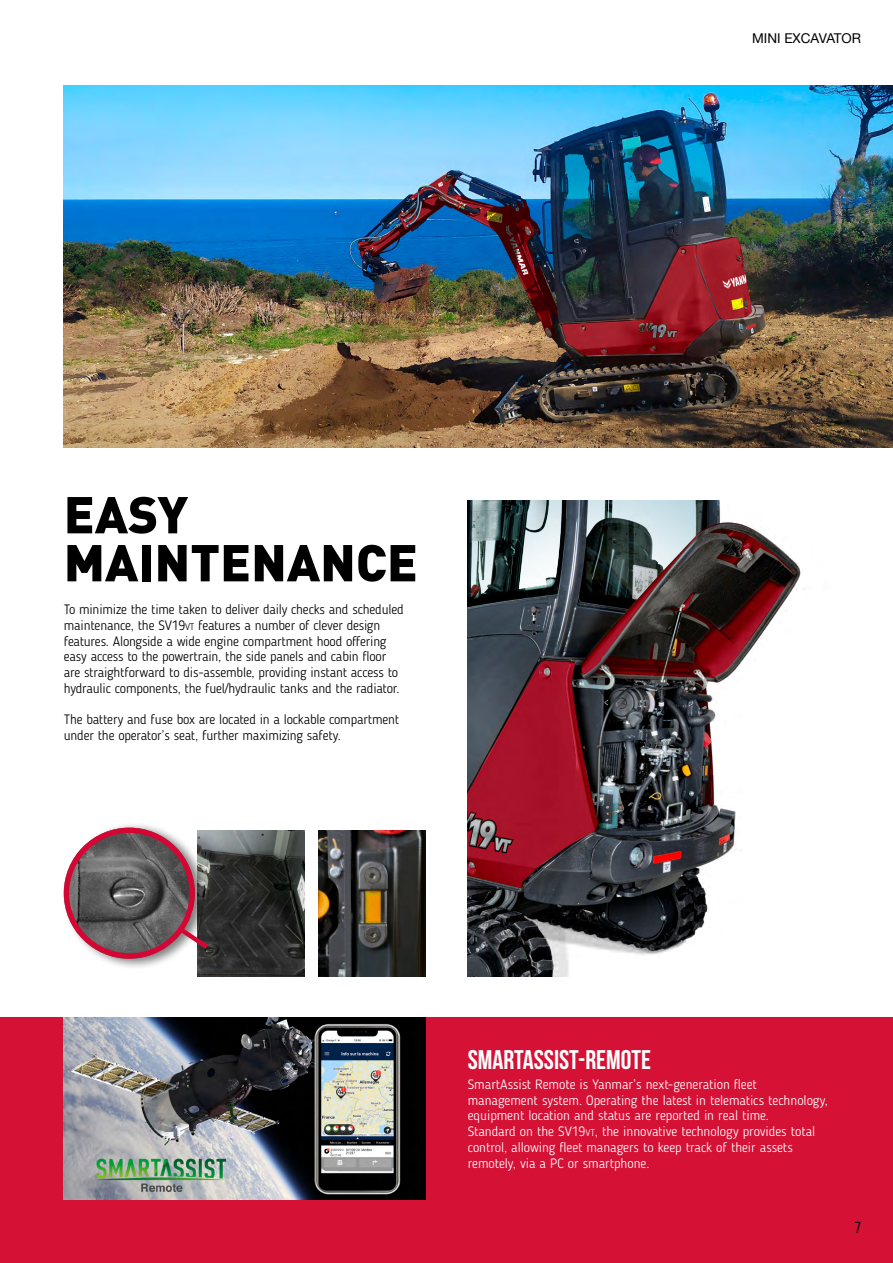
<style>
.page{position:relative;width:893px;height:1263px;background:#fff}
.page>*{position:absolute;margin:0;border:0;box-sizing:border-box;transform-origin:0 0}
.t1{font:900 51px/48px "DIN Pro";color:#000}
.t2{font:700 27px "Bebas Neue";color:#fff}
.t3{font:15.9px "Bebas Neue";color:#000}
.t4{font:300 13.5px/15.8px "Blogger Sans";letter-spacing:-.01em;color:#000}
.t5{font:300 13.5px/15.8px "Blogger Sans";color:#fff}
.t6{font:13.5px "Helvetica Neue LT Com";color:#000}
.s1{font-size:9.45px}
</style>
<div class="page">
<div style="left:0;top:1017px;width:893px;height:246px;background:#d61136"></div>
<img style="left:64px;top:1017px;width:361px;height:182px">
<img style="left:468px;top:500px;width:333px;height:476px">
<img style="left:64px;top:85px;width:829px;height:363px">
<img style="left:198px;top:831px;width:106px;height:145px">
<img style="left:319px;top:831px;width:106px;height:145px">
<div style="left:61px;top:821px;width:148px;height:148px;background:#000;opacity:.5"></div>
<img style="left:64px;top:828px;width:131px;height:131px;border-radius:66px">
<div style="left:64px;top:828px;width:131px;height:131px;border:5px solid #d50634;border-radius:50%"></div>
<svg style="left:174px;top:923px;width:39px;height:30px"></svg>
<p class="t6" style="left:752px;top:29px;width:111px">MINI EXCAVATOR</p>
<h1 class="t1" style="left:64px;top:484px;width:356px">EASY<br>MAINTENANCE</h1>
<p class="t4" style="left:64px;top:601px;width:341px">To minimize the time taken to deliver daily checks and scheduled maintenance, the SV19<span class="s1">vt</span> features a number of clever design features. Alongside a wide engine compartment hood offering easy access to the powertrain, the side panels and cabin floor are straightforward to dis-assemble, providing instant access to hydraulic components, the fuel/hydraulic tanks and the radiator.</p>
<p class="t4" style="left:64px;top:712px;width:337px">The battery and fuse box are located in a lockable compartment under the operator’s seat, further maximizing safety.</p>
<h2 class="t2" style="left:468px;top:1045px;width:185px">SMARTASSIST-REMOTE</h2>
<p class="t5" style="left:468px;top:1076px;width:362px">SmartAssist Remote is Yanmar’s next-generation fleet management system. Operating the latest in telematics technology, equipment location and status are reported in real time.<br>Standard on the SV19<span class="s1">vt</span>, the innovative technology provides total control, allowing fleet managers to keep track of their assets remotely, via a PC or smartphone.</p>
<p class="t3" style="left:855px;top:1219px;width:8px">7</p>
</div>
